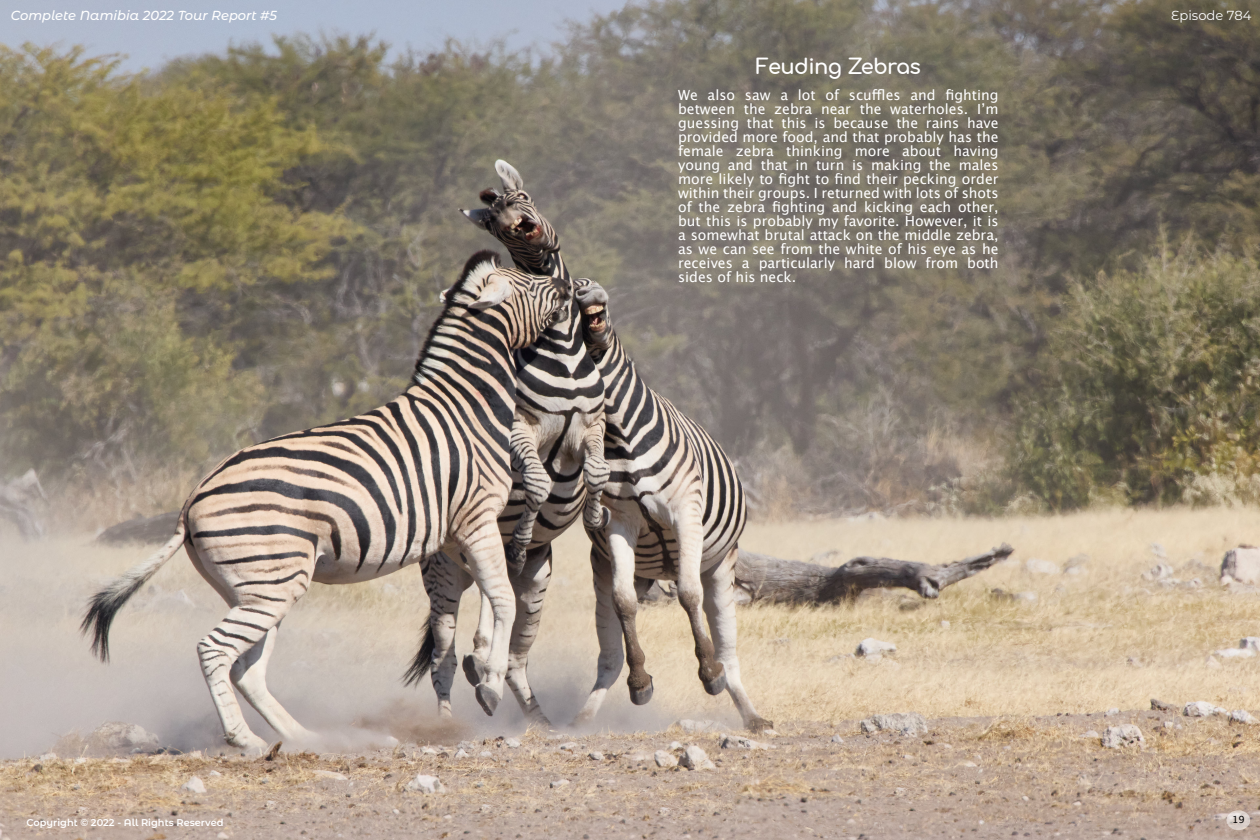
<style>
.page{position:relative;width:1260px;height:840px;background:#fff}
.page>*{position:absolute;margin:0;border:0;box-sizing:border-box;transform-origin:0 0}
.t1{font:700 21px "Comfortaa";letter-spacing:-.03em;color:#fff}
.t2{font:14px/14px "Lucida Grande";color:#fff;text-align:justify}
.t3{font:italic 500 13.12px "Montserrat Alternates";color:#fff}
.t4{font:13.12px "Montserrat Alternates";color:#fff}
.t5{font:600 9.8px "Montserrat Alternates";color:#fff}
.t6{font:9.8px "Lucida Grande";color:#000}
</style>
<div class="page">
<img style="left:0;top:0;width:1260px;height:840px">
<div style="left:1227px;top:810px;width:23px;height:20px;background:#fff;border-radius:50%;opacity:.52"></div>
<p class="t3" style="left:11px;top:7px;width:268px">Complete Namibia 2022 Tour Report #5</p>
<p class="t5" style="left:26px;top:816px;width:199px">Copyright © 2022 - All Rights Reserved</p>
<h1 class="t1" style="left:756px;top:55px;width:167px">Feuding Zebras</h1>
<p class="t2" style="left:678px;top:89px;width:322px">We also saw a lot of scuffles and fighting between the zebra near the waterholes. Iʼm guessing that this is because the rains have provided more food, and that probably has the female zebra thinking more about having young and that in turn is making the males more likely to fight to find their pecking order within their groups. I returned with lots of shots of the zebra fighting and kicking each other, but this is probably my favorite. However, it is a somewhat brutal attack on the middle zebra, as we can see from the white of his eye as he receives a particularly hard blow from both sides of his neck.</p>
<p class="t4" style="left:1171px;top:7px;width:82px">Episode 784</p>
<p class="t6" style="left:1232px;top:816px;width:14px">19</p>
</div>
